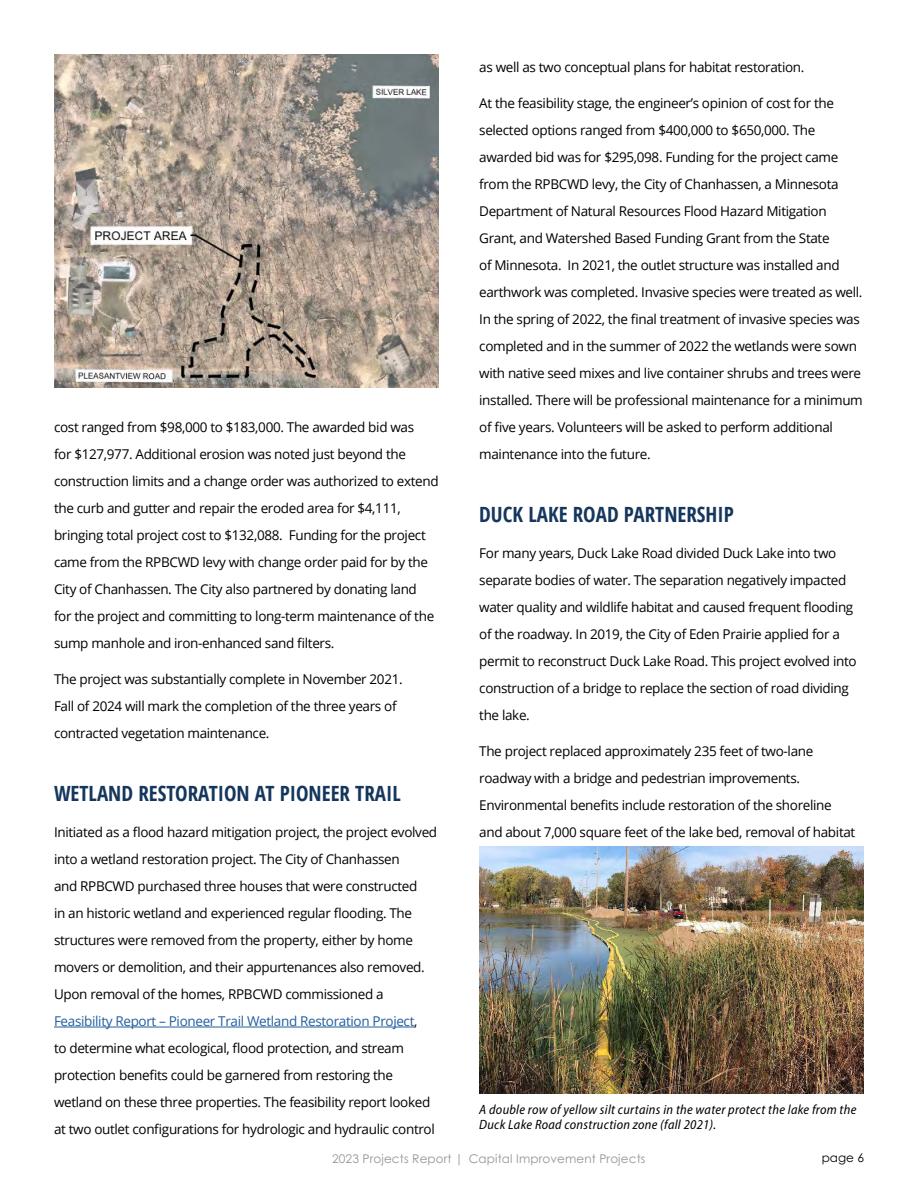
<style>
.page{position:relative;width:918px;height:1188px;background:#fff}
.page>*{position:absolute;margin:0;border:0;box-sizing:border-box;transform-origin:0 0}
.t1{font:700 condensed 21px "Open Sans";color:#15365d}
.t2{font:13.5px/27px "Open Sans";letter-spacing:-.025em;color:#000}
.t3{font:italic semi-condensed 13.5px/15px "Myriad Pro";letter-spacing:.02em;color:#000}
.t4{font:12px "Century Gothic Pro";letter-spacing:.01em;color:#939598}
.t5{font:12px "Century Gothic Pro";color:#000}
.s1{color:#215e9e}
</style>
<div class="page">
<hr style="left:54px;top:1027px;width:360px;height:1px;background:#215e9e">
<img style="left:479px;top:847px;width:385px;height:247px">
<img style="left:54px;top:54px;width:385px;height:334px">
<p class="t2" style="left:54px;top:413px;width:386px">cost ranged from $98,000 to $183,000. The awarded bid was<br>for $127,977. Additional erosion was noted just beyond the construction limits and a change order was authorized to extend the curb and gutter and repair the eroded area for $4,111, bringing total project cost to $132,088. Funding for the project came from the RPBCWD levy with change order paid for by the City of Chanhassen. The City also partnered by donating land<br>for the project and committing to long-term maintenance of the sump manhole and iron-enhanced sand filters.</p>
<p class="t2" style="left:54px;top:665px;width:350px">The project was substantially complete in November 2021.<br>Fall of 2024 will mark the completion of the three years of contracted vegetation maintenance.</p>
<h1 class="t1" style="left:54px;top:779px;width:348px">WETLAND RESTORATION AT PIONEER TRAIL</h1>
<p class="t2" style="left:54px;top:818px;width:385px">Initiated as a flood hazard mitigation project, the project evolved into a wetland restoration project. The City of Chanhassen<br>and RPBCWD purchased three houses that were constructed<br>in an historic wetland and experienced regular flooding. The structures were removed from the property, either by home movers or demolition, and their appurtenances also removed.<br>Upon removal of the homes, RPBCWD commissioned a <span class="s1">Feasibility Report – Pioneer Trail Wetland Restoration Project</span>,<br>to determine what ecological, flood protection, and stream protection benefits could be garnered from restoring the wetland on these three properties. The feasibility report looked at two outlet configurations for hydrologic and hydraulic control</p>
<p class="t2" style="left:479px;top:53px;width:327px">as well as two conceptual plans for habitat restoration.</p>
<p class="t2" style="left:479px;top:89px;width:385px">At the feasibility stage, the engineer’s opinion of cost for the selected options ranged from $400,000 to $650,000. The awarded bid was for $295,098. Funding for the project came from the RPBCWD levy, the City of Chanhassen, a Minnesota Department of Natural Resources Flood Hazard Mitigation Grant, and Watershed Based Funding Grant from the State<br>of Minnesota. In 2021, the outlet structure was installed and earthwork was completed. Invasive species were treated as well.<br>In the spring of 2022, the final treatment of invasive species was completed and in the summer of 2022 the wetlands were sown with native seed mixes and live container shrubs and trees were installed. There will be professional maintenance for a minimum of five years. Volunteers will be asked to perform additional maintenance into the future.</p>
<h1 class="t1" style="left:479px;top:500px;width:256px">DUCK LAKE ROAD PARTNERSHIP</h1>
<p class="t2" style="left:479px;top:539px;width:379px">For many years, Duck Lake Road divided Duck Lake into two separate bodies of water. The separation negatively impacted water quality and wildlife habitat and caused frequent flooding of the roadway. In 2019, the City of Eden Prairie applied for a permit to reconstruct Duck Lake Road. This project evolved into construction of a bridge to replace the section of road dividing the lake.</p>
<p class="t2" style="left:479px;top:737px;width:378px">The project replaced approximately 235 feet of two-lane roadway with a bridge and pedestrian improvements.<br>Environmental benefits include restoration of the shoreline and about 7,000 square feet of the lake bed, removal of habitat</p>
<p class="t3" style="left:479px;top:1102px;width:379px">A double row of yellow silt curtains in the water protect the lake from the<br>Duck Lake Road construction zone (fall 2021).</p>
<p class="t4" style="left:332px;top:1151px;width:315px">2023 Projects Report | Capital Improvement Projects</p>
<p class="t5" style="left:822px;top:1151px;width:44px">page 6</p>
</div>
